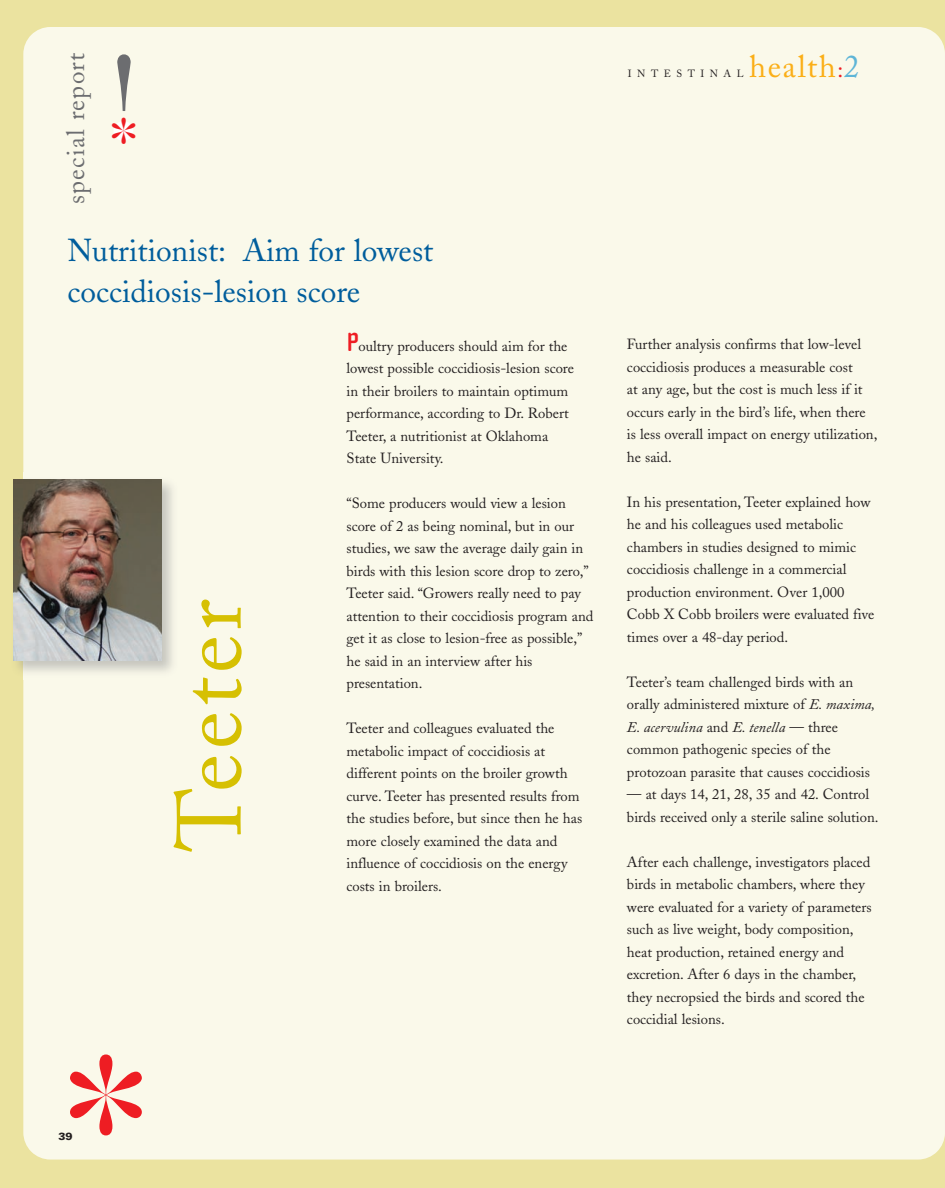
<style>
.page{position:relative;width:945px;height:1188px;background:#ebe3a0}
.page>*{position:absolute;margin:0;border:0;box-sizing:border-box;transform-origin:0 0}
.t1{font:117.6px "Bodoni";color:#6c6d70}
.t2{font:90px "Adobe Caslon";letter-spacing:.05em;color:#d6c002}
.t3{font:31.5px/40.5px "Adobe Caslon";color:#005d9c}
.t4{font:31.5px "Adobe Caslon";letter-spacing:.05em;color:#faaf18}
.t5{font:25.2px "Adobe Caslon";letter-spacing:.05em;color:#6c6d70}
.t6{font:14.7px/22.5px "Adobe Caslon";color:#231f20}
.t7{font:900 10.5px "Univers";color:#231f20}
.t8{font:10.35px "Adobe Caslon";letter-spacing:.535em;color:#231f20}
.s1{font-family:"Cholla Sans";font-weight:700;font-size:27px;color:#ee1d23}
.s2{font-size:22.65px;color:#ee1d23}
.s3{color:#5eb5d7}
.s4{font-style:italic}
</style>
<div class="page">
<div style="left:23px;top:27px;width:922px;height:1133px;background:#faf9ea"></div>
<img style="left:13px;top:473px;width:168px;height:207px">
<img style="left:13px;top:479px;width:149px;height:181px">
<svg style="left:112px;top:118px;width:24px;height:26px"></svg>
<div style="left:70px;top:1054px;width:72px;height:81px;background:#faf9ea"></div>
<h3 class="t5" style="left:66px;top:204px;width:153px;rotate:-90deg">special report</h3>
<h1 class="t1" style="left:108px;top:52px;width:34px">!</h1>
<h3 class="t3" style="left:68px;top:234px;width:367px">Nutritionist: Aim for lowest coccidiosis-lesion score</h3>
<p class="t6" style="left:346px;top:336px;width:229px"><span class="s1">P</span>oultry producers should aim for the lowest possible coccidiosis-lesion score in their broilers to maintain optimum performance, according to Dr. Robert Teeter, a nutritionist at Oklahoma State University.</p>
<p class="t6" style="left:346px;top:494px;width:249px">“Some producers would view a lesion score of 2 as being nominal, but in our studies, we saw the average daily gain in birds with this lesion score drop to zero,” Teeter said. “Growers really need to pay attention to their coccidiosis program and get it as close to lesion-free as possible,” he said in an interview after his presentation.</p>
<p class="t6" style="left:346px;top:719px;width:237px">Teeter and colleagues evaluated the metabolic impact of coccidiosis at different points on the broiler growth curve. Teeter has presented results from the studies before, but since then he has more closely examined the data and influence of coccidiosis on the energy costs in broilers.</p>
<h2 class="t2" style="left:177px;top:851px;width:253px;rotate:-90deg">Teeter</h2>
<h3 class="t4" style="left:749px;top:54px;width:112px">health<span class="s2">:</span><span class="s3">2</span></h3>
<p class="t8" style="left:628px;top:69px;width:117px">INTESTINAL</p>
<p class="t6" style="left:627px;top:335px;width:252px">Further analysis confirms that low-level coccidiosis produces a measurable cost<br>at any age, but the cost is much less if it occurs early in the bird’s life, when there is less overall impact on energy utilization, he said.</p>
<p class="t6" style="left:627px;top:492px;width:249px">In his presentation, Teeter explained how he and his colleagues used metabolic chambers in studies designed to mimic coccidiosis challenge in a commercial production environment. Over 1,000<br>Cobb X Cobb broilers were evaluated five times over a 48-day period.</p>
<p class="t6" style="left:627px;top:672px;width:250px">Teeter’s team challenged birds with an orally administered mixture of <span class="s4">E. maxima, E. acervulina</span> and <span class="s4">E. tenella</span> — three common pathogenic species of the protozoan parasite that causes coccidiosis</p>
<p class="t6" style="left:627px;top:785px;width:253px">— at days 14, 21, 28, 35 and 42. Control birds received only a sterile saline solution.</p>
<p class="t6" style="left:627px;top:852px;width:246px">After each challenge, investigators placed birds in metabolic chambers, where they were evaluated for a variety of parameters such as live weight, body composition, heat production, retained energy and excretion. After 6 days in the chamber, they necropsied the birds and scored the coccidial lesions.</p>
<p class="t7" style="left:59px;top:1132px;width:16px">39</p>
</div>
